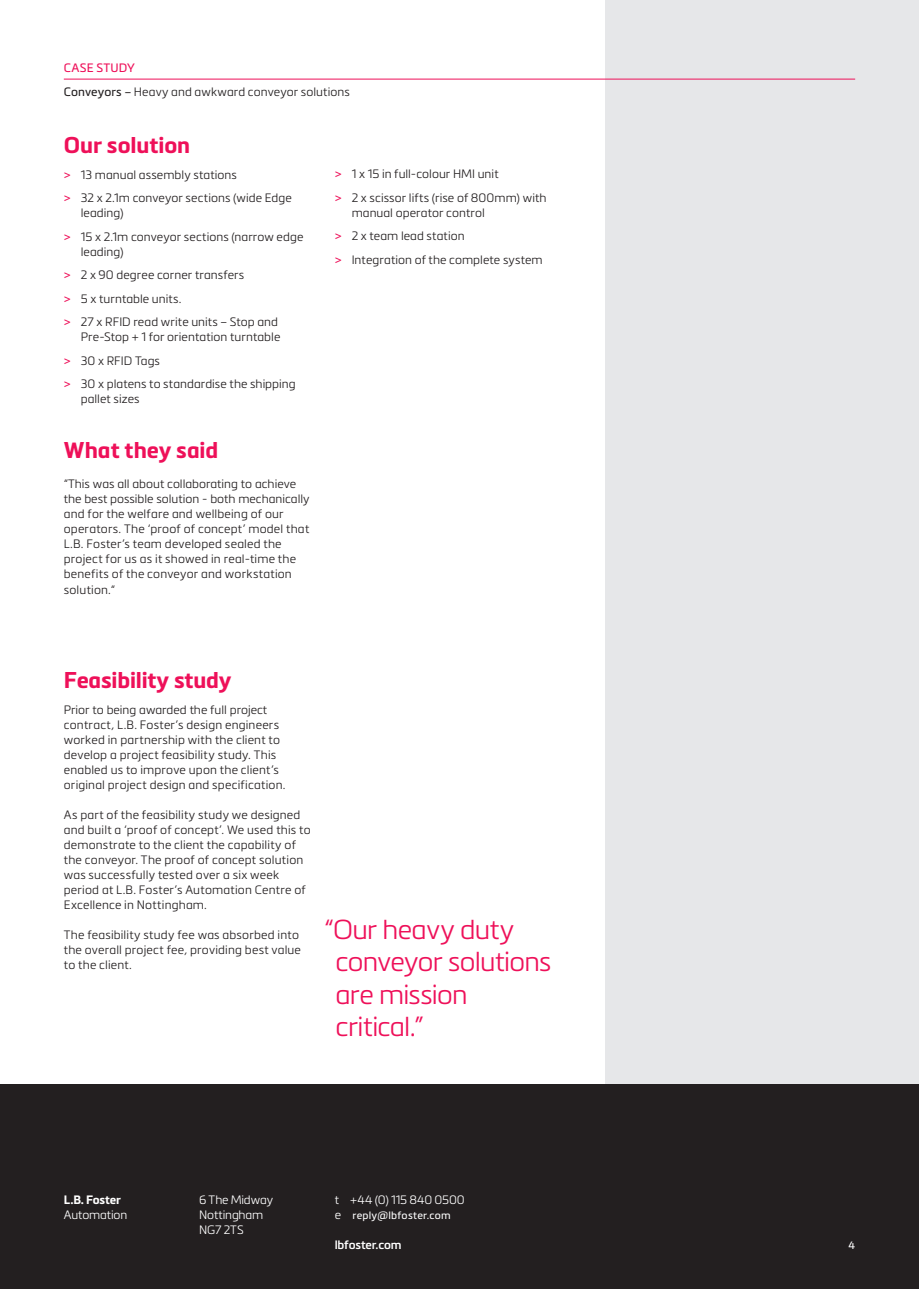
<style>
.page{position:relative;width:919px;height:1289px;background:#fff}
.page>*{position:absolute;margin:0;border:0;box-sizing:border-box;transform-origin:0 0}
.t1{font:300 27px/32.2px "Metronic Pro";letter-spacing:-.025em;color:#ee1059}
.t2{font:700 22.5px "Metronic Pro";letter-spacing:-.005em;color:#ee1059}
.t3{font:300 12px/15px "Metronic Pro";letter-spacing:.015em;color:#231f20}
.t4{font:300 12px/15px "Metronic Pro";letter-spacing:-.01em;color:#fff}
.t5{font:600 12px "Metronic Pro";letter-spacing:-.01em;color:#fff}
.t6{font:700 12px "Metronic Pro";letter-spacing:-.01em;color:#fff}
.t7{font:10.5px "Metronic Pro";letter-spacing:.025em;color:#fff}
.s1{font-weight:400;color:#ee1059}
.s2{font-weight:400}
.s3{font-weight:300;font-size:12px}
</style>
<div class="page">
<div style="left:605px;top:0;width:313px;height:1288px;background:#e6e7e9"></div>
<div style="left:0;top:1084px;width:918px;height:204px;background:#231f20"></div>
<hr style="left:64px;top:79px;width:791px;height:1px;background:#ee1059">
<p class="t3" style="left:64px;top:56px;width:287px;line-height:23.5px"><span class="s1">CASE STUDY<br></span><span class="s2">Conveyors –</span> Heavy and awkward conveyor solutions</p>
<h2 class="t2" style="left:64px;top:130px;width:128px">Our solution</h2>
<p class="t3" style="left:64px;top:162px;width:229px;line-height:23.5px"><span class="s1">&gt;</span> 13 manual assembly stations<br><span class="s1">&gt;</span> 32 x 2.1m conveyor sections (wide Edge</p>
<p class="t3" style="left:64px;top:201px;width:241px;line-height:23.5px;text-indent:17px">leading)<br><span class="s1">&gt;</span> 15 x 2.1m conveyor sections (narrow edge</p>
<p class="t3" style="left:64px;top:239px;width:216px;line-height:23.5px;text-indent:17px">leading)<br><span class="s1">&gt;</span> 2 x 90 degree corner transfers<br><span class="s1">&gt;</span> 5 x turntable units.<br><span class="s1">&gt;</span> 27 x RFID read write units – Stop and</p>
<p class="t3" style="left:64px;top:325px;width:233px;line-height:23.5px;text-indent:17px">Pre-Stop + 1 for orientation turntable<br><span class="s1">&gt;</span> 30 x RFID Tags<br><span class="s1">&gt;</span> 30 x platens to standardise the shipping</p>
<p class="t3" style="left:81px;top:391px;width:60px">pallet sizes</p>
<p class="t3" style="left:334px;top:162px;width:213px;line-height:23.5px"><span class="s1">&gt;</span> 1 x 15 in full-colour HMI unit<br><span class="s1">&gt;</span> 2 x scissor lifts (rise of 800mm) with</p>
<p class="t3" style="left:334px;top:200px;width:209px;line-height:23.5px;text-indent:17px">manual operator control<br><span class="s1">&gt;</span> 2 x team lead station<br><span class="s1">&gt;</span> Integration of the complete system</p>
<h2 class="t2" style="left:64px;top:436px;width:156px">What they said</h2>
<p class="t3" style="left:64px;top:476px;width:247px;line-height:14.4px">“This was all about collaborating to achieve the best possible solution - both mechanically</p>
<p class="t3" style="left:64px;top:506px;width:247px">and for the welfare and wellbeing of our operators. The ‘proof of concept’ model that L.B. Foster’s team developed sealed the project for us as it showed in real-time the benefits of the conveyor and workstation solution.“</p>
<h2 class="t2" style="left:64px;top:666px;width:169px">Feasibility study</h2>
<p class="t3" style="left:64px;top:701px;width:223px">Prior to being awarded the full project contract, L.B. Foster’s design engineers worked in partnership with the client to develop a project feasibility study. This enabled us to improve upon the client’s original project design and specification.</p>
<p class="t3" style="left:64px;top:807px;width:248px">As part of the feasibility study we designed and built a ‘proof of concept’. We used this to demonstrate to the client the capability of the conveyor. The proof of concept solution was successfully tested over a six week period at L.B. Foster’s Automation Centre of Excellence in Nottingham.</p>
<p class="t3" style="left:64px;top:927px;width:239px">The feasibility study fee was absorbed into the overall project fee, providing best value to the client.</p>
<h1 class="t1" style="left:335px;top:912px;width:217px;text-indent:-11px">“Our heavy duty conveyor solutions are mission critical.”</h1>
<p class="t6" style="left:64px;top:1191px;width:59px">L.B. Foster</p>
<p class="t4" style="left:64px;top:1206px;width:65px">Automation</p>
<p class="t4" style="left:199px;top:1191px;width:75px">6 The Midway<br>Nottingham<br>NG7 2TS</p>
<p class="t4" style="left:334px;top:1191px;width:131px">t +44 (0) 115 840 0500</p>
<p class="t7" style="left:334px;top:1207px;width:117px"><span class="s3">e</span> reply@lbfoster.com</p>
<p class="t5" style="left:334px;top:1236px;width:68px">lbfoster.com</p>
<p class="t7" style="left:848px;top:1237px;width:8px">4</p>
</div>
